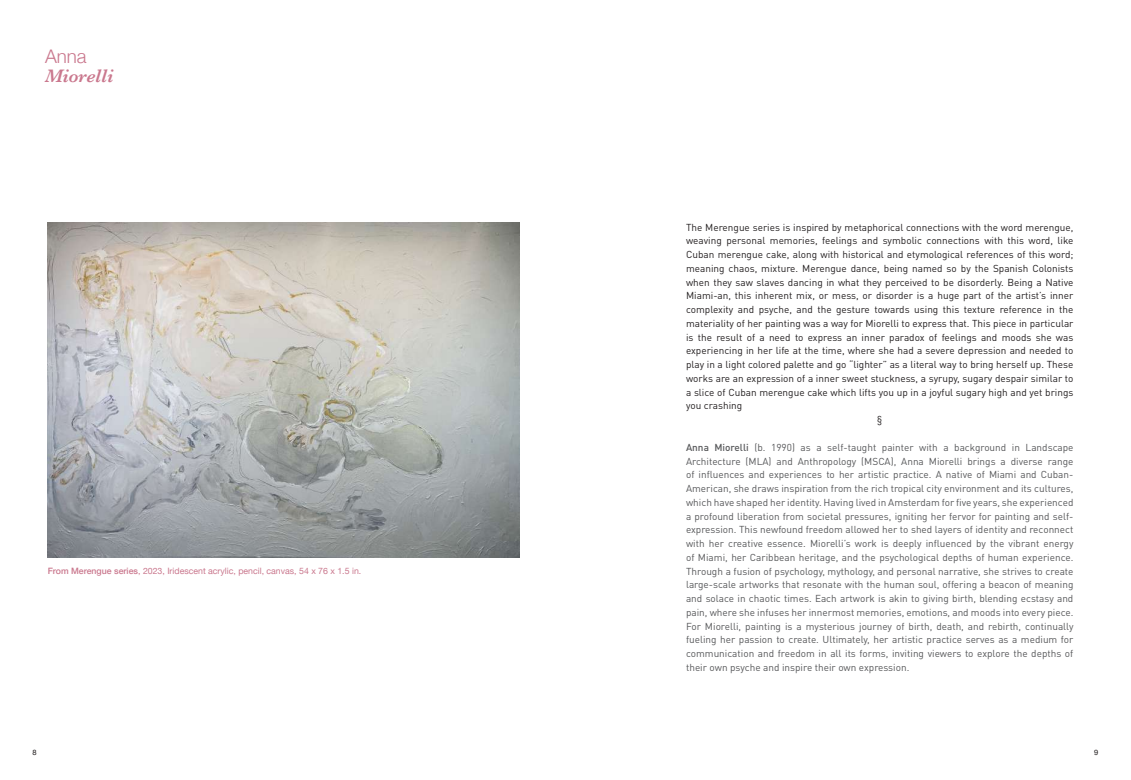
<style>
.page{position:relative;width:1131px;height:780px;background:#fff}
.page>*{position:absolute;margin:0;border:0;box-sizing:border-box;transform-origin:0 0}
.t1{font:italic 600 18.75px "Baskerville";color:#ca788e}
.t2{font:300 18.75px "Helvetica Neue";color:#ca788e}
.t3{font:10px/13.8px "DIN Pro";color:#57585a;text-align:justify}
.t4{font:10px "DIN Pro";color:#231f20}
.t5{font:8.75px "Helvetica Neue";color:#ca788e}
.t6{font:7.5px "Helvetica Neue";color:#231f20}
.s1{font-weight:500}
</style>
<div class="page">
<img style="left:48px;top:223px;width:471px;height:334px">
<h1 class="t2" style="left:45px;top:41px;width:43px">Anna</h1>
<h1 class="t1" style="left:45px;top:63px;width:70px">Miorelli</h1>
<p class="t5" style="left:48px;top:564px;width:315px"><span class="s1">From Merengue series</span>, 2023, Iridescent acrylic, pencil, canvas, 54 x 76 x 1.5 in.</p>
<p class="t6" style="left:32px;top:746px;width:6px">8</p>
<p class="t4" style="left:686px;top:220px;width:389px">The Merengue series is inspired by metaphorical connections with the word merengue,</p>
<p class="t4" style="left:686px;top:234px;width:389px">weaving personal memories, feelings and symbolic connections with this word, like</p>
<p class="t4" style="left:686px;top:248px;width:389px">Cuban merengue cake, along with historical and etymological references of this word;</p>
<p class="t4" style="left:686px;top:261px;width:389px">meaning chaos, mixture. Merengue dance, being named so by the Spanish Colonists</p>
<p class="t4" style="left:686px;top:275px;width:389px">when they saw slaves dancing in what they perceived to be disorderly. Being a Native</p>
<p class="t4" style="left:686px;top:289px;width:389px">Miami-an, this inherent mix, or mess, or disorder is a huge part of the artist’s inner</p>
<p class="t4" style="left:686px;top:303px;width:389px">complexity and psyche, and the gesture towards using this texture reference in the</p>
<p class="t4" style="left:686px;top:316px;width:389px">materiality of her painting was a way for Miorelli to express that. This piece in particular</p>
<p class="t4" style="left:686px;top:330px;width:389px">is the result of a need to express an inner paradox of feelings and moods she was</p>
<p class="t4" style="left:686px;top:344px;width:389px">experiencing in her life at the time, where she had a severe depression and needed to</p>
<p class="t4" style="left:686px;top:358px;width:389px">play in a light colored palette and go “lighter” as a literal way to bring herself up. These</p>
<p class="t4" style="left:686px;top:371px;width:389px">works are an expression of a inner sweet stuckness, a syrupy, sugary despair similar to</p>
<p class="t4" style="left:686px;top:385px;width:389px">a slice of Cuban merengue cake which lifts you up in a joyful sugary high and yet brings</p>
<p class="t4" style="left:686px;top:399px;width:58px">you crashing</p>
<p class="t4" style="left:876px;top:413px;width:7px">§</p>
<p class="t3" style="left:686px;top:440px;width:389px"><span class="s1">Anna Miorelli</span> (b. 1990) as a self-taught painter with a background in Landscape Architecture (MLA) and Anthropology (MSCA), Anna Miorelli brings a diverse range of influences and experiences to her artistic practice. A native of Miami and Cuban-American, she draws inspiration from the rich tropical city environment and its cultures, which have shaped her identity. Having lived in Amsterdam for five years, she experienced a profound liberation from societal pressures, igniting her fervor for painting and self&shy;expression. This newfound freedom allowed her to shed layers of identity and reconnect with her creative essence. Miorelli’s work is deeply influenced by the vibrant energy of Miami, her Caribbean heritage, and the psychological depths of human experience.<br>Through a fusion of psychology, mythology, and personal narrative, she strives to create large-scale artworks that resonate with the human soul, offering a beacon of meaning and solace in chaotic times. Each artwork is akin to giving birth, blending ecstasy and pain, where she infuses her innermost memories, emotions, and moods into every piece.<br>For Miorelli, painting is a mysterious journey of birth, death, and rebirth, continually fueling her passion to create. Ultimately, her artistic practice serves as a medium for communication and freedom in all its forms, inviting viewers to explore the depths of their own psyche and inspire their own expression.</p>
<p class="t6" style="left:1094px;top:746px;width:6px">9</p>
</div>
